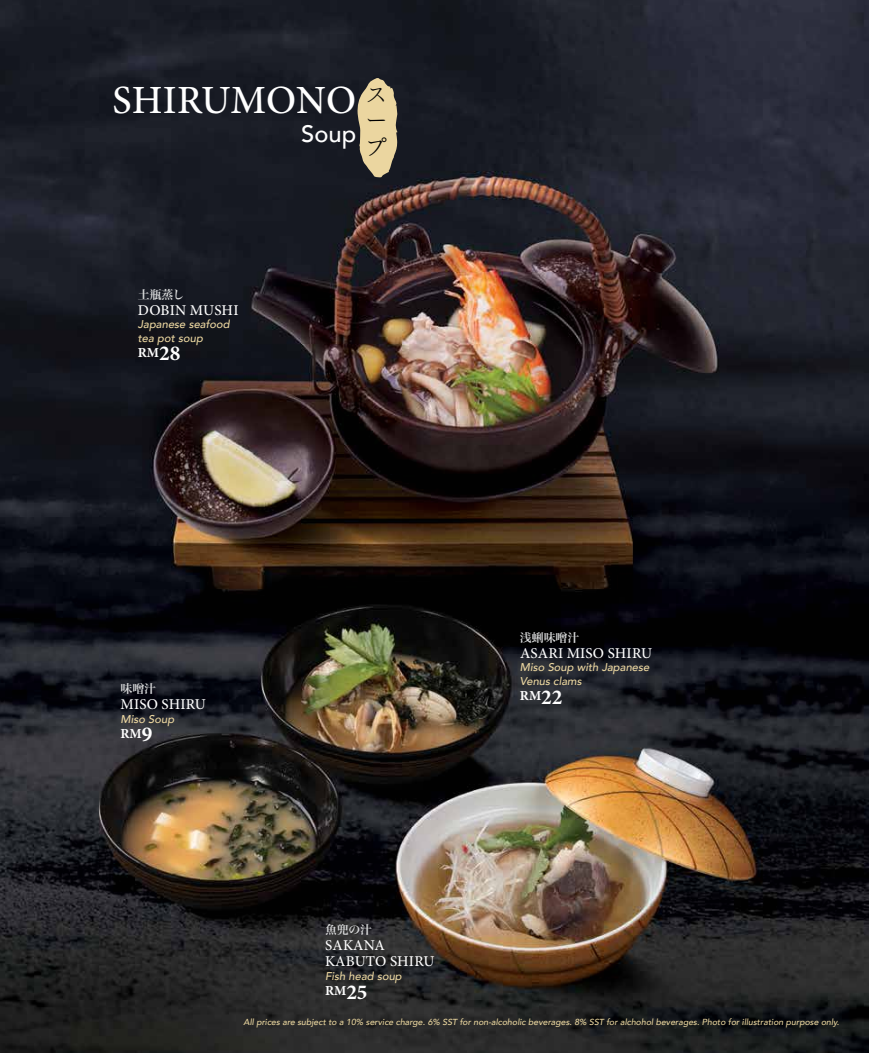
<style>
.page{position:relative;width:869px;height:1053px;background:#fff}
.page>*{position:absolute;margin:0;border:0;box-sizing:border-box;transform-origin:0 0}
.t1{font:500 40px "Minion Pro";color:#fff}
.t2{font:500 23.75px "Avenir";color:#fff}
.t3{font:22.5px/26.2px "Tsuku Min Pro L";color:#000;text-align:justify}
.t4{font:500 15px/16.2px "Minion Pro";letter-spacing:.01em;color:#fff}
.t5{font:700 13.75px "Minion Pro";color:#fff}
.t6{font:11.88px "Hira Min Pro N W6";color:#dcddde}
.t7{font:italic 500 11.25px/13.8px "Avenir";color:#ebd6a0}
.t8{font:italic 500 8.75px "Avenir";color:#e9d59e}
.s1{font-size:21.25px}
</style>
<div class="page">
<img style="left:0;top:0;width:868px;height:1052px">
<svg style="left:357px;top:78px;width:40px;height:99px;background:#bbac84"></svg>
<h1 class="t1" style="left:112px;top:73px;width:245px">SHIRUMONO</h1>
<h2 class="t2" style="left:301px;top:113px;width:57px">Soup</h2>
<h3 class="t3" style="left:364px;top:79px;width:25px">スープ</h3>
<h3 class="t6" style="left:138px;top:284px;width:48px">土瓶蒸し</h3>
<h3 class="t4" style="left:138px;top:302px;width:102px">DOBIN MUSHI</h3>
<p class="t7" style="left:138px;top:317px;width:93px">Japanese seafood tea pot soup</p>
<h3 class="t5" style="left:138px;top:342px;width:44px">RM<span class="s1">28</span></h3>
<h3 class="t6" style="left:120px;top:677px;width:37px">味噌汁</h3>
<h3 class="t4" style="left:120px;top:695px;width:87px">MISO SHIRU</h3>
<p class="t7" style="left:120px;top:712px;width:55px">Miso Soup</p>
<h3 class="t5" style="left:120px;top:723px;width:33px">RM<span class="s1">9</span></h3>
<h3 class="t6" style="left:519px;top:627px;width:61px">浅蜊味噌汁</h3>
<h3 class="t4" style="left:519px;top:645px;width:133px">ASARI MISO SHIRU</h3>
<p class="t7" style="left:519px;top:660px;width:131px">Miso Soup with Japanese<br>Venus clams</p>
<h3 class="t5" style="left:519px;top:685px;width:44px">RM<span class="s1">22</span></h3>
<h3 class="t6" style="left:325px;top:918px;width:49px">魚兜の汁</h3>
<h3 class="t4" style="left:325px;top:936px;width:111px">SAKANA<br>KABUTO SHIRU</h3>
<p class="t7" style="left:325px;top:969px;width:78px">Fish head soup</p>
<h3 class="t5" style="left:325px;top:980px;width:44px">RM<span class="s1">25</span></h3>
<p class="t8" style="left:243px;top:1017px;width:597px">All prices are subject to a 10% service charge. 6% SST for non-alcoholic beverages. 8% SST for alchohol beverages. Photo for illustration purpose only.</p>
</div>
